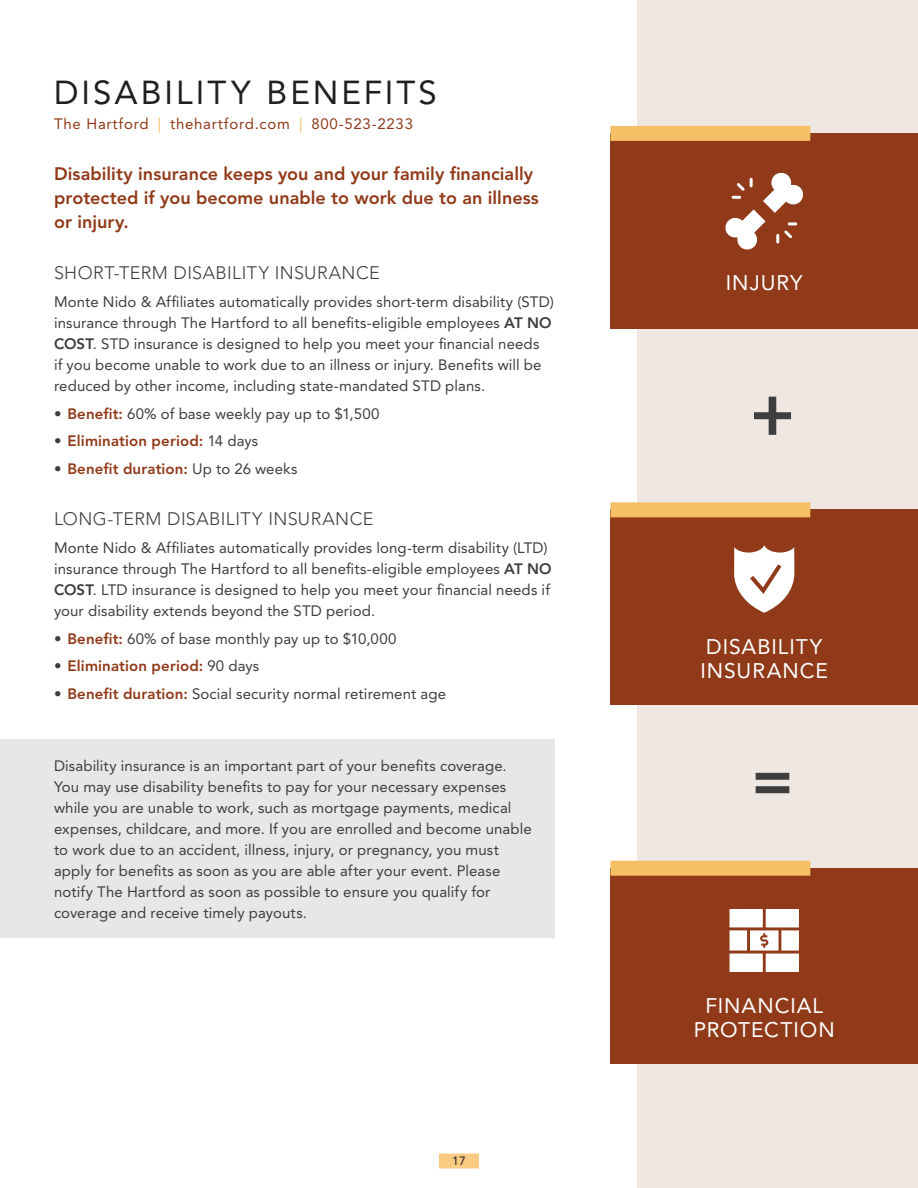
<style>
.page{position:relative;width:918px;height:1188px;background:#fff}
.page>*{position:absolute;margin:0;border:0;box-sizing:border-box;transform-origin:0 0}
.t1{font:33px "Avenir LT Std";letter-spacing:.09em;color:#231f20}
.Sidebar_Subhead{font:21px/24px "Avenir LT Std";letter-spacing:.045em;color:#fff;text-align:center}
.Intro_Sentence{font:800 18px/24px "Avenir LT Std";color:#903a19}
.Subhead{font:300 18px "Avenir LT Std";letter-spacing:.025em;color:#3e3e3f}
.Bottom_Callout_-_Whi{font:15px/21px "Avenir LT Std";letter-spacing:.005em;color:#3e3e3f}
.Body_Copy{font:15px/21px "Avenir LT Std";letter-spacing:.005em;color:#3e3e3f}
.t2{font:800 15px "Avenir LT Std";letter-spacing:.01em;color:#903a19}
.Carrier_Info{font:15px "Avenir LT Std";letter-spacing:.05em;color:#903a19}
.t3{font:12px "Avenir LT Std";color:#231f20}
.s1{color:#f6be65}
.s2{font-weight:800}
.s3{font-weight:800;color:#903a19}
.s4{font-weight:400;color:#3e3e3f}
</style>
<div class="page">
<div style="left:638px;top:0;width:280px;height:1188px;background:#eee7e2"></div>
<svg style="left:754px;top:397px;width:37px;height:38px"></svg>
<svg style="left:756px;top:773px;width:33px;height:20px"></svg>
<div style="left:0;top:740px;width:555px;height:198px;background:#e6e7e9"></div>
<div style="left:610px;top:868px;width:308px;height:195px;background:#903a19"></div>
<div style="left:610px;top:861px;width:200px;height:15px;background:#f6be65"></div>
<svg style="left:730px;top:909px;width:69px;height:63px;background:#eddfd9"></svg>
<div style="left:610px;top:510px;width:308px;height:195px;background:#903a19"></div>
<div style="left:610px;top:502px;width:200px;height:15px;background:#f6be65"></div>
<svg style="left:734px;top:545px;width:60px;height:68px"></svg>
<div style="left:610px;top:133px;width:308px;height:196px;background:#903a19"></div>
<div style="left:610px;top:126px;width:200px;height:15px;background:#f6be65"></div>
<svg style="left:725px;top:172px;width:78px;height:78px"></svg>
<div style="left:439px;top:1154px;width:40px;height:14px;background:#f9ca81"></div>
<p class="t1" style="left:54px;top:74px;width:384px">DISABILITY BENEFITS</p>
<p class="Carrier_Info" style="left:54px;top:115px;width:361px">The Hartford <span class="s1">|</span> thehartford.com <span class="s1">|</span> 800-523-2233</p>
<p class="Intro_Sentence" style="left:54px;top:162px;width:486px">Disability insurance keeps you and your family financially protected if you become unable to work due to an illness or injury.</p>
<p class="Subhead" style="left:54px;top:262px;width:327px">SHORT-TERM DISABILITY INSURANCE</p>
<p class="Body_Copy" style="left:54px;top:291px;width:501px">Monte Nido &amp; Affiliates automatically provides short-term disability (STD) insurance through The Hartford to all benefits-eligible employees <span class="s2">AT NO COST</span>. STD insurance is designed to help you meet your financial needs<br>if you become unable to work due to an illness or injury. Benefits will be reduced by other income, including state-mandated STD plans.</p>
<p class="Bottom_Callout_-_Whi" style="left:54px;top:403px;width:327px">• <span class="s3">Benefit:</span> 60% of base weekly pay up to $1,500</p>
<p class="t2" style="left:54px;top:432px;width:206px"><span class="s4">•</span> Elimination period: <span class="s4">14 days</span></p>
<p class="t2" style="left:54px;top:460px;width:245px"><span class="s4">•</span> Benefit duration: <span class="s4">Up to 26 weeks</span></p>
<p class="Subhead" style="left:54px;top:508px;width:321px">LONG-TERM DISABILITY INSURANCE</p>
<p class="Body_Copy" style="left:54px;top:537px;width:499px">Monte Nido &amp; Affiliates automatically provides long-term disability (LTD) insurance through The Hartford to all benefits-eligible employees <span class="s2">AT NO COST</span>. LTD insurance is designed to help you meet your financial needs if your disability extends beyond the STD period.</p>
<p class="Bottom_Callout_-_Whi" style="left:54px;top:628px;width:344px">• <span class="s3">Benefit:</span> 60% of base monthly pay up to $10,000</p>
<p class="t2" style="left:54px;top:657px;width:207px"><span class="s4">•</span> Elimination period: <span class="s4">90 days</span></p>
<p class="Bottom_Callout_-_Whi" style="left:54px;top:684px;width:394px">• <span class="s3">Benefit duration:</span> Social security normal retirement age</p>
<p class="Bottom_Callout_-_Whi" style="left:54px;top:755px;width:479px">Disability insurance is an important part of your benefits coverage.<br>You may use disability benefits to pay for your necessary expenses while you are unable to work, such as mortgage payments, medical expenses, childcare, and more. If you are enrolled and become unable to work due to an accident, illness, injury, or pregnancy, you must apply for benefits as soon as you are able after your event. Please notify The Hartford as soon as possible to ensure you qualify for coverage and receive timely payouts.</p>
<p class="t3" style="left:452px;top:1154px;width:15px">17</p>
<p class="Sidebar_Subhead" style="left:726px;top:271px;width:78px">INJURY</p>
<p class="Sidebar_Subhead" style="left:701px;top:635px;width:129px;text-align:left">DISABILITY<br>INSURANCE</p>
<p class="Sidebar_Subhead" style="left:694px;top:994px;width:143px">FINANCIAL<br>PROTECTION</p>
</div>
